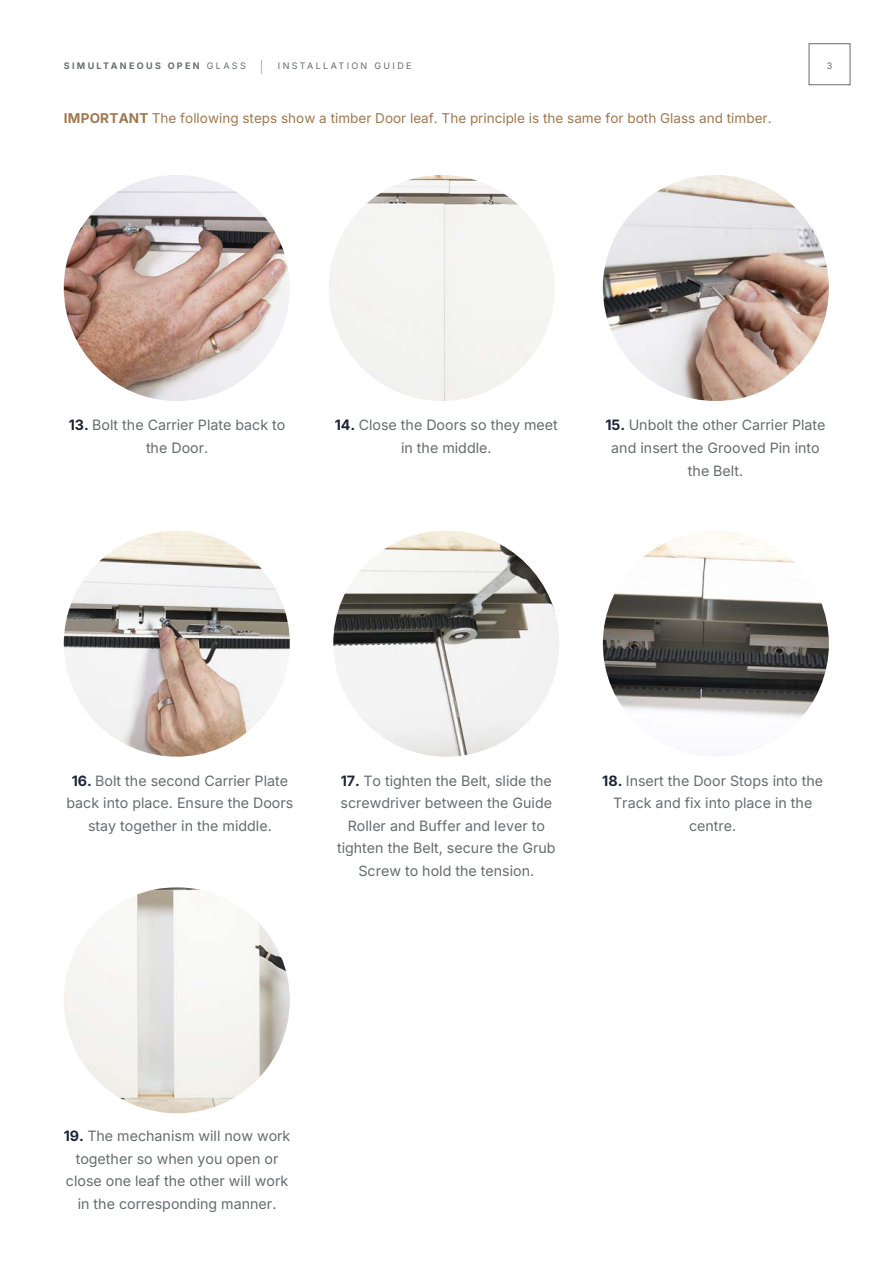
<style>
.page{position:relative;width:893px;height:1263px;background:#fff}
.page>*{position:absolute;margin:0;border:0;box-sizing:border-box;transform-origin:0 0}
.t1{font:14.25px/22.5px "Inter";color:#676c6e;text-align:center}
.t2{font:13.5px "Inter";color:#a1774e}
.t3{font:700 9px "Inter";letter-spacing:.26em;color:#676c6e}
.t4{font:9px "Inter";letter-spacing:.26em;color:#676c6e}
.s1{font-weight:400}
.s2{font-family:"Montserrat";font-weight:200;font-size:15px}
.s3{font-weight:700}
.s4{font-weight:700;color:#1c2338}
</style>
<div class="page">
<img style="left:64px;top:887px;width:226px;height:226px;border-radius:113px">
<img style="left:333px;top:531px;width:226px;height:226px;border-radius:113px">
<img style="left:603px;top:531px;width:226px;height:226px;border-radius:113px">
<img style="left:64px;top:531px;width:226px;height:226px;border-radius:113px">
<img style="left:603px;top:175px;width:226px;height:226px;border-radius:113px">
<img style="left:64px;top:175px;width:226px;height:226px;border-radius:113px">
<div style="left:329px;top:175px;width:226px;height:226px;background:#f4f5f0;border-radius:113px"></div>
<p class="t3" style="left:64px;top:59px;width:201px">SIMULTANEOUS OPEN <span class="s1">GLASS</span> <span class="s2">|</span></p>
<p class="t4" style="left:278px;top:59px;width:135px">INSTALLATION GUIDE</p>
<p class="t4" style="left:827px;top:59px;width:7px">3</p>
<p class="t2" style="left:64px;top:108px;width:709px"><span class="s3">IMPORTANT</span> The following steps show a timber Door leaf. The principle is the same for both Glass and timber.</p>
<p class="t1" style="left:69px;top:414px;width:218px"><span class="s4">13.</span> Bolt the Carrier Plate back to the Door.</p>
<p class="t1" style="left:335px;top:414px;width:225px"><span class="s4">14.</span> Close the Doors so they meet in the middle.</p>
<p class="t1" style="left:605px;top:414px;width:222px"><span class="s4">15.</span> Unbolt the other Carrier Plate and insert the Grooved Pin into the Belt.</p>
<p class="t1" style="left:67px;top:769px;width:228px"><span class="s4">16.</span> Bolt the second Carrier Plate back into place. Ensure the Doors stay together in the middle.</p>
<p class="t1" style="left:337px;top:769px;width:220px"><span class="s4">17.</span> To tighten the Belt, slide the screwdriver between the Guide<br>Roller and Buffer and lever to tighten the Belt, secure the Grub<br>Screw to hold the tension.</p>
<p class="t1" style="left:602px;top:769px;width:222px"><span class="s4">18.</span> Insert the Door Stops into the<br>Track and fix into place in the centre.</p>
<p class="t1" style="left:64px;top:1124px;width:228px"><span class="s4">19.</span> The mechanism will now work together so when you open or close one leaf the other will work in the corresponding manner.</p>
</div>
